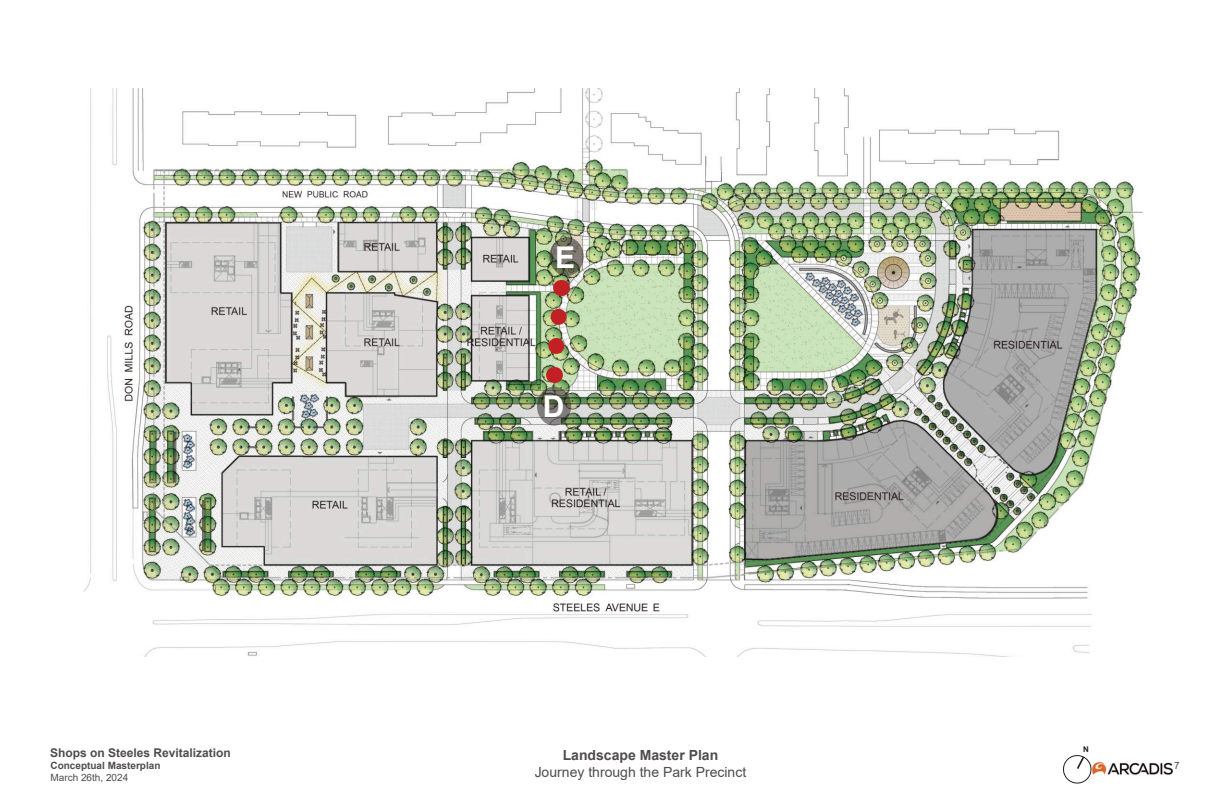
<style>
.page{position:relative;width:1224px;height:792px;background:#fff}
.page>*{position:absolute;margin:0;border:0;box-sizing:border-box;transform-origin:0 0}
.t1{font:700 30px "Arial";color:#fff}
.t2{font:14px "Arial";color:#231f20}
.t3{font:700 14px "Arial";color:#231f20}
.t4{font:700 12px "Arial";color:#231f20}
.t5{font:700 10px "Arial";color:#231f20}
.t6{font:10px "Arial";color:#231f20}
</style>
<div class="page">
<img style="left:1093px;top:762px;width:80px;height:14px">
<img style="left:83px;top:89px;width:1060px;height:568px">
<svg style="left:537px;top:387px;width:34px;height:39px"></svg>
<svg style="left:550px;top:237px;width:34px;height:39px"></svg>
<img style="left:539px;top:280px;width:38px;height:103px">
<svg style="left:1063px;top:755px;width:30px;height:29px"></svg>
<p class="t4" style="left:50px;top:744px;width:182px">Shops on Steeles Revitalization</p>
<p class="t5" style="left:50px;top:758px;width:112px">Conceptual Masterplan</p>
<p class="t6" style="left:50px;top:770px;width:79px">March 26th, 2024</p>
<h1 class="t1" style="left:555px;top:236px;width:22px">E</h1>
<h1 class="t1" style="left:543px;top:385px;width:23px">D</h1>
<p class="t3" style="left:563px;top:745px;width:157px">Landscape Master Plan</p>
<p class="t2" style="left:535px;top:762px;width:213px">Journey through the Park Precinct</p>
<p class="t6" style="left:1174px;top:758px;width:7px">7</p>
</div>
